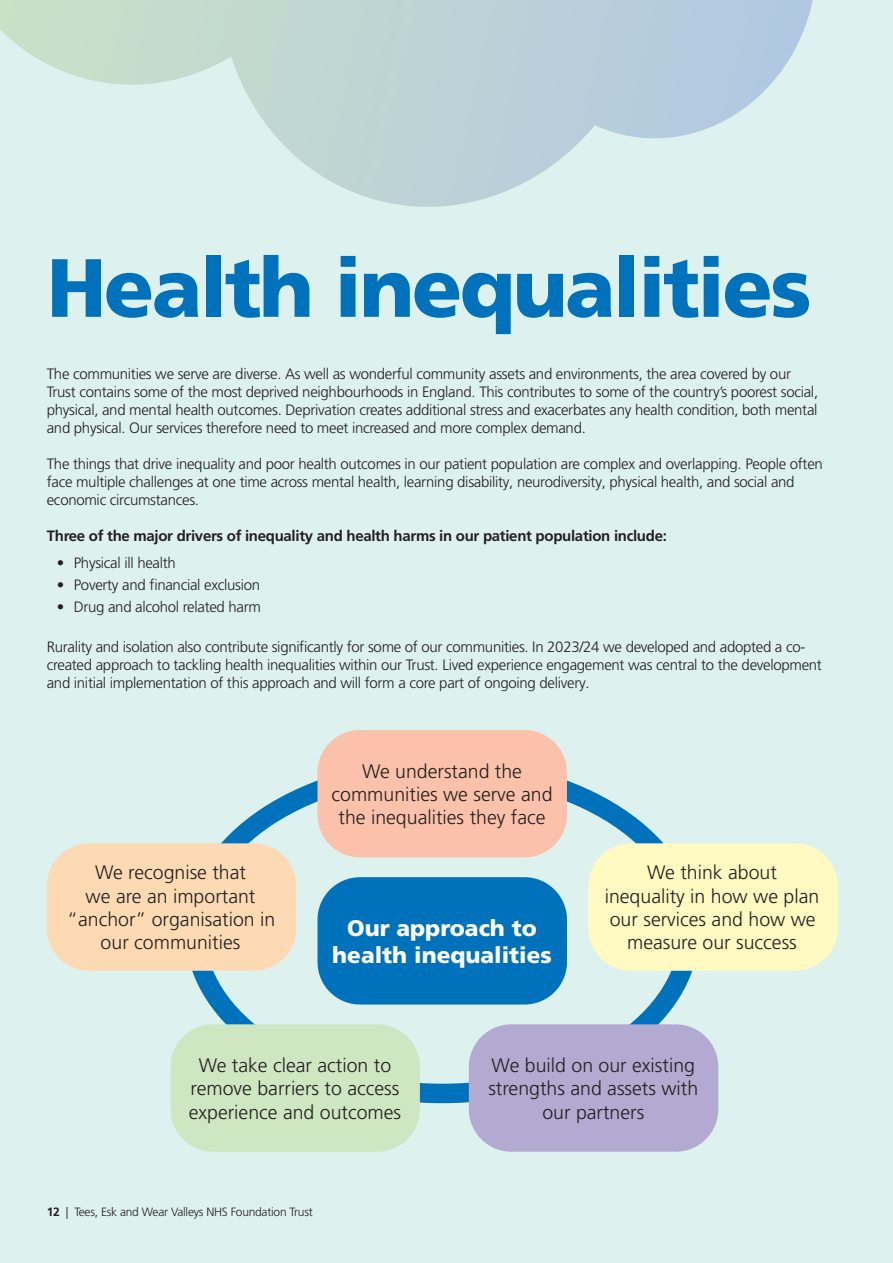
<style>
.page{position:relative;width:893px;height:1263px;background:#ddf1ef}
.page>*{position:absolute;margin:0;border:0;box-sizing:border-box;transform-origin:0 0}
.t1{font:900 82.5px "Frutiger LT Std";letter-spacing:-.03em;color:#0072bc}
.t2{font:900 22.5px/27px "Frutiger LT Std";color:#fff;text-align:center}
.t3{font:300 19.5px/23.4px "Frutiger LT Pro";color:#231f20;text-align:center}
.Paragraph_Style_3{font:300 15px/18px "Frutiger LT Pro";letter-spacing:-.02em;color:#231f20}
.Paragraph_Style_3-2{font:700 15px "Frutiger LT Pro";letter-spacing:-.02em;color:#231f20}
.t4{font:300 12px "Frutiger LT Pro";letter-spacing:-.02em;color:#231f20}
.s1{font-weight:700}
</style>
<div class="page">
<div style="left:47px;top:843px;width:249px;height:128px;background:#fddab3;border-radius:43px"></div>
<div style="left:317px;top:730px;width:250px;height:127px;background:#fbc1aa;border-radius:43px"></div>
<div style="left:588px;top:843px;width:250px;height:128px;background:#fffac1;border-radius:43px"></div>
<div style="left:317px;top:877px;width:250px;height:127px;background:#0072bc;border-radius:43px"></div>
<div style="left:170px;top:1024px;width:250px;height:128px;background:#cee6c1;border-radius:43px"></div>
<div style="left:469px;top:1024px;width:249px;height:128px;background:#b2aad0;border-radius:43px"></div>
<svg style="left:0;top:0;width:813px;height:207px"></svg>
<p class="t1" style="left:47px;top:238px;width:766px">Health inequalities</p>
<p class="Paragraph_Style_3" style="left:47px;top:365px;width:773px">The communities we serve are diverse. As well as wonderful community assets and environments, the area covered by our Trust contains some of the most deprived neighbourhoods in England. This contributes to some of the country’s poorest social, physical, and mental health outcomes. Deprivation creates additional stress and exacerbates any health condition, both mental and physical. Our services therefore need to meet increased and more complex demand.</p>
<p class="Paragraph_Style_3" style="left:47px;top:455px;width:778px">The things that drive inequality and poor health outcomes in our patient population are complex and overlapping. People often face multiple challenges at one time across mental health, learning disability, neurodiversity, physical health, and social and economic circumstances.</p>
<p class="Paragraph_Style_3-2" style="left:47px;top:527px;width:622px">Three of the major drivers of inequality and health harms in our patient population include:</p>
<p class="Paragraph_Style_3" style="left:57px;top:553px;width:121px">• Physical ill health</p>
<p class="Paragraph_Style_3" style="left:57px;top:576px;width:205px">• Poverty and financial exclusion</p>
<p class="Paragraph_Style_3" style="left:57px;top:598px;width:206px">• Drug and alcohol related harm</p>
<p class="Paragraph_Style_3" style="left:47px;top:638px;width:777px">Rurality and isolation also contribute significantly for some of our communities. In 2023/24 we developed and adopted a co&shy;created approach to tackling health inequalities within our Trust. Lived experience engagement was central to the development and initial implementation of this approach and will form a core part of ongoing delivery.</p>
<p class="t3" style="left:67px;top:861px;width:210px">We recognise that<br>we are an important “anchor” organisation in our communities</p>
<p class="t3" style="left:331px;top:759px;width:223px">We understand the communities we serve and the inequalities they face</p>
<p class="t2" style="left:332px;top:914px;width:221px">Our approach to health inequalities</p>
<p class="t3" style="left:605px;top:861px;width:216px">We think about inequality in how we plan our services and how we measure our success</p>
<p class="t3" style="left:189px;top:1053px;width:214px">We take clear action to remove barriers to access experience and outcomes</p>
<p class="t3" style="left:488px;top:1053px;width:211px">We build on our existing strengths and assets with our partners</p>
<p class="t4" style="left:47px;top:1205px;width:268px"><span class="s1">12</span> | Tees, Esk and Wear Valleys NHS Foundation Trust</p>
</div>
